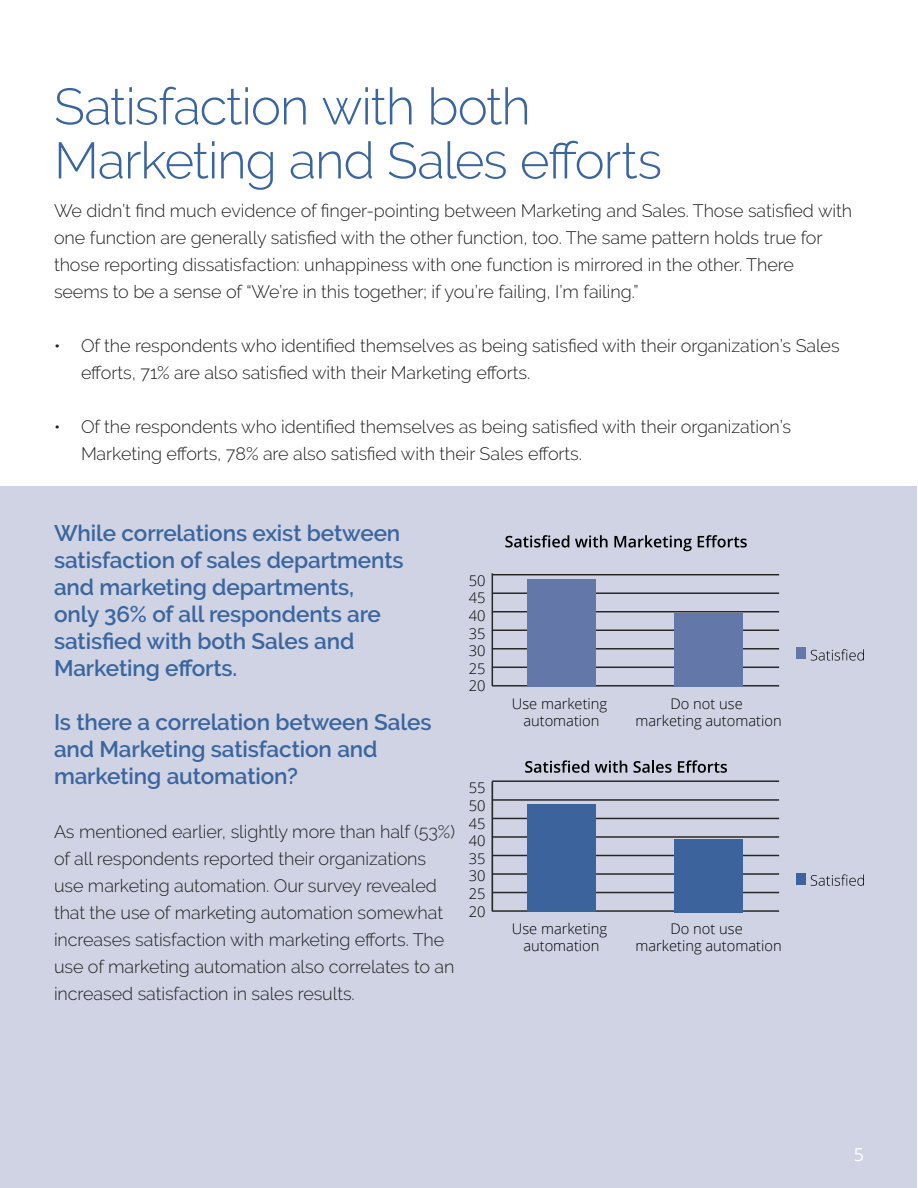
<style>
.page{position:relative;width:918px;height:1188px;background:#fff}
.page>*{position:absolute;margin:0;border:0;box-sizing:border-box;transform-origin:0 0}
.t1{font:300 51px/54px "Raleway";letter-spacing:-.02em;color:#3b659d}
.t2{font:600 22.5px/27px "Raleway";letter-spacing:-.005em;color:#3b659d}
.t3{font:300 18px/27px "Raleway";letter-spacing:-.005em;color:#232323}
.t4{font:18px "Open Sans";color:#fff}
.t5{font:300 14.7px/17.5px "Open Sans";color:#000;text-align:center}
.s1{font-weight:400;color:#231f20}
</style>
<div class="page">
<div style="left:1px;top:487px;width:916px;height:701px;background:#cfd3e4"></div>
<div style="left:796px;top:648px;width:10px;height:11px;background:#6378a8"></div>
<svg style="left:811px;top:649px;width:53px;height:12px"></svg>
<hr style="left:492px;top:574px;width:287px;height:1px;background:#262626">
<hr style="left:492px;top:592px;width:287px;height:2px;background:#262626">
<hr style="left:492px;top:611px;width:287px;height:1px;background:#262626">
<hr style="left:492px;top:630px;width:287px;height:1px;background:#262626">
<hr style="left:492px;top:648px;width:287px;height:2px;background:#262626">
<hr style="left:492px;top:667px;width:287px;height:1px;background:#262626">
<hr style="left:492px;top:685px;width:287px;height:2px;background:#262626">
<hr style="left:492px;top:573px;width:1px;height:113px;background:#262626">
<div style="left:527px;top:579px;width:69px;height:108px;background:#6378a8"></div>
<div style="left:674px;top:613px;width:69px;height:74px;background:#6378a8"></div>
<svg style="left:505px;top:535px;width:64px;height:13px"></svg>
<svg style="left:575px;top:535px;width:33px;height:13px"></svg>
<svg style="left:614px;top:535px;width:78px;height:16px"></svg>
<svg style="left:698px;top:535px;width:49px;height:13px"></svg>
<div style="left:796px;top:873px;width:10px;height:12px;background:#3d639c"></div>
<svg style="left:811px;top:874px;width:53px;height:12px"></svg>
<hr style="left:492px;top:799px;width:287px;height:2px;background:#262626">
<hr style="left:492px;top:818px;width:287px;height:1px;background:#262626">
<hr style="left:492px;top:836px;width:287px;height:2px;background:#262626">
<hr style="left:492px;top:855px;width:287px;height:1px;background:#262626">
<hr style="left:492px;top:873px;width:287px;height:2px;background:#262626">
<hr style="left:492px;top:892px;width:287px;height:1px;background:#262626">
<hr style="left:492px;top:910px;width:287px;height:2px;background:#262626">
<hr style="left:492px;top:782px;width:1px;height:129px;background:#262626">
<div style="left:527px;top:805px;width:69px;height:107px;background:#3d639c"></div>
<div style="left:674px;top:839px;width:69px;height:73px;background:#3d639c"></div>
<svg style="left:525px;top:760px;width:64px;height:13px"></svg>
<svg style="left:595px;top:760px;width:32px;height:13px"></svg>
<svg style="left:633px;top:760px;width:39px;height:13px"></svg>
<svg style="left:678px;top:760px;width:49px;height:13px"></svg>
<hr style="left:492px;top:780px;width:287px;height:2px;background:#262626">
<p class="t1" style="left:54px;top:79px;width:610px">Satisfaction with both<br>Marketing and Sales efforts</p>
<p class="t3" style="left:54px;top:197px;width:800px">We didn’t find much evidence of finger-pointing between Marketing and Sales. Those satisfied with one function are generally satisfied with the other function, too. The same pattern holds true for those reporting dissatisfaction: unhappiness with one function is mirrored in the other. There seems to be a sense of “We’re in this together; if you’re failing, I’m failing.”</p>
<p class="t3" style="left:81px;top:332px;width:760px;text-indent:-27px"><span class="s1">•</span> Of the respondents who identified themselves as being satisfied with their organization’s Sales efforts, 71% are also satisfied with their Marketing efforts.</p>
<p class="t3" style="left:81px;top:413px;width:712px;text-indent:-27px"><span class="s1">•</span> Of the respondents who identified themselves as being satisfied with their organization’s<br>Marketing efforts, 78% are also satisfied with their Sales efforts.</p>
<p class="t2" style="left:54px;top:520px;width:351px">While correlations exist between satisfaction of sales departments and marketing departments, only 36% of all respondents are satisfied with both Sales and<br>Marketing efforts.</p>
<p class="t2" style="left:54px;top:709px;width:379px">Is there a correlation between Sales and Marketing satisfaction and marketing automation?</p>
<p class="t3" style="left:54px;top:818px;width:403px">As mentioned earlier, slightly more than half (53%) of all respondents reported their organizations use marketing automation. Our survey revealed that the use of marketing automation somewhat increases satisfaction with marketing efforts. The use of marketing automation also correlates to an increased satisfaction in sales results.</p>
<p class="t5" style="left:469px;top:571px;width:18px;text-align:justify">50<br>45<br>40<br>35<br>30<br>25<br>20</p>
<p class="t5" style="left:469px;top:778px;width:18px">55</p>
<p class="t5" style="left:469px;top:797px;width:18px;text-align:justify">50<br>45<br>40<br>35<br>30<br>25<br>20</p>
<p class="t5" style="left:512px;top:694px;width:97px">Use marketing automation</p>
<p class="t5" style="left:636px;top:694px;width:148px">Do not use<br>marketing automation</p>
<p class="t5" style="left:512px;top:919px;width:97px">Use marketing automation</p>
<p class="t5" style="left:636px;top:919px;width:148px">Do not use<br>marketing automation</p>
<p class="t4" style="left:854px;top:1142px;width:12px">5</p>
</div>
